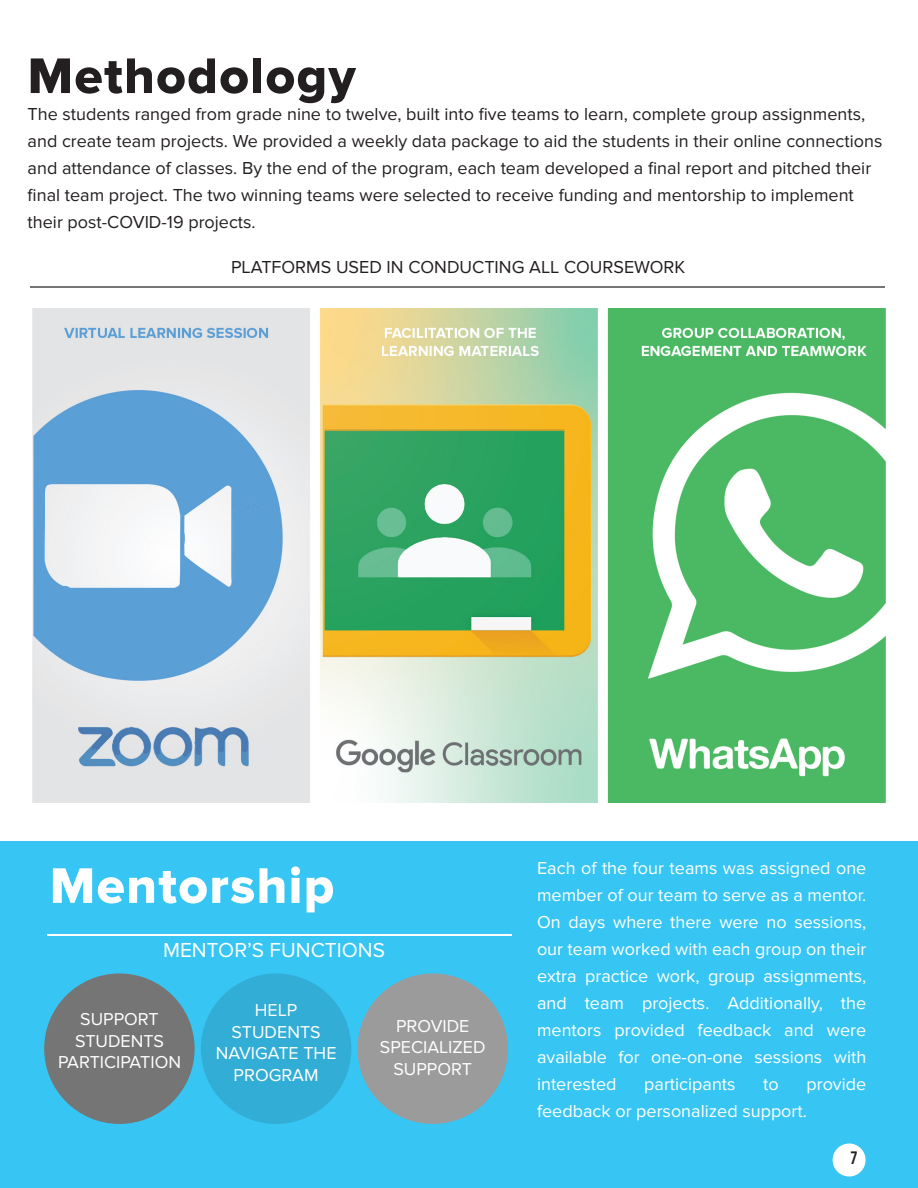
<style>
.page{position:relative;width:918px;height:1188px;background:#fff}
.page>*{position:absolute;margin:0;border:0;box-sizing:border-box;transform-origin:0 0}
.t1{font:51.9px "Proxima Nova Extrabld";letter-spacing:.025em;color:#231f20}
.t2{font:51.9px "Proxima Nova Extrabld";letter-spacing:.025em;color:#fff}
.t3{font:21px "Proxima Nova";color:#fff}
.t4{font:18px/27px "Proxima Nova";color:#231f20}
.t5{font:18px/27px "Proxima Nova";color:#fff;text-align:justify}
.t6{font:18px "Bebas Kai";color:#231f20}
.t7{font:17.85px/21.5px "Proxima Nova";color:#fff;text-align:center}
</style>
<div class="page">
<div style="left:0;top:842px;width:918px;height:346px;background:#37c6f3"></div>
<div style="left:44px;top:973px;width:151px;height:151px;background:#767575;border-radius:50%"></div>
<div style="left:201px;top:973px;width:150px;height:151px;background:#32add5;border-radius:50%"></div>
<div style="left:358px;top:973px;width:150px;height:151px;background:#9b9b9b;border-radius:50%"></div>
<hr style="left:47px;top:934px;width:465px;height:1px;background:#fff">
<hr style="left:31px;top:286px;width:854px;height:2px;background:#767575">
<div style="left:832px;top:1143px;width:34px;height:34px;background:#fff;border-radius:50%"></div>
<div style="left:831px;top:1142px;width:36px;height:36px;border:2px solid #37c6f3;border-radius:50%"></div>
<img style="left:32px;top:309px;width:854px;height:493px">
<h1 class="t1" style="left:28px;top:46px;width:330px">Methodology</h1>
<p class="t4" style="left:28px;top:101px;width:856px">The students ranged from grade nine to twelve, built into five teams to learn, complete group assignments, and create team projects. We provided a weekly data package to aid the students in their online connections and attendance of classes. By the end of the program, each team developed a final report and pitched their final team project. The two winning teams were selected to receive funding and mentorship to implement their post-COVID-19 projects.</p>
<p class="t4" style="left:231px;top:254px;width:456px">PLATFORMS USED IN CONDUCTING ALL COURSEWORK</p>
<h1 class="t2" style="left:50px;top:856px;width:286px">Mentorship</h1>
<p class="t3" style="left:163px;top:938px;width:224px">MENTOR’S FUNCTIONS</p>
<p class="t7" style="left:58px;top:1009px;width:124px">SUPPORT<br>STUDENTS<br>PARTICIPATION</p>
<p class="t7" style="left:216px;top:1000px;width:122px">HELP<br>STUDENTS<br>NAVIGATE THE<br>PROGRAM</p>
<p class="t7" style="left:380px;top:1016px;width:107px">PROVIDE<br>SPECIALIZED<br>SUPPORT</p>
<p class="t5" style="left:537px;top:854px;width:331px">Each of the four teams was assigned one member of our team to serve as a mentor.<br>On days where there were no sessions, our team worked with each group on their extra practice work, group assignments, and team projects. Additionally, the mentors provided feedback and were available for one-on-one sessions with interested</p>
<p class="t5" style="left:537px;top:1070px;width:331px;text-indent:269px">provide feedback or personalized support.</p>
<p class="t5" style="left:644px;top:1070px;width:93px">participants</p>
<p class="t5" style="left:763px;top:1070px;width:17px">to</p>
<p class="t6" style="left:851px;top:1149px;width:8px">7</p>
</div>
